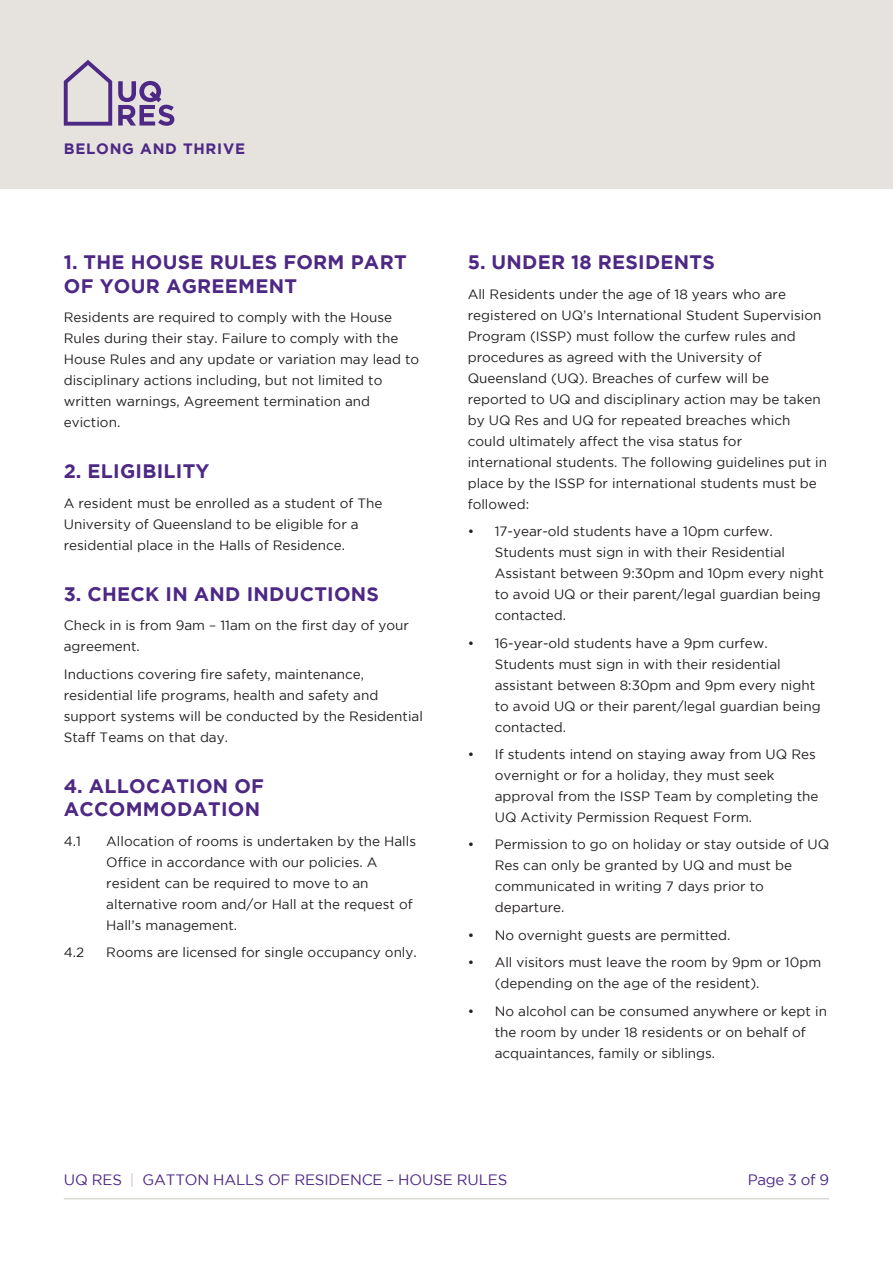
<style>
.page{position:relative;width:893px;height:1263px;background:#fff}
.page>*{position:absolute;margin:0;border:0;box-sizing:border-box;transform-origin:0 0}
.t1{font:700 19.5px/23.4px "Gotham";letter-spacing:.015em;color:#4d2884}
.t2{font:15px "Gotham";letter-spacing:-.01em;color:#4d2884}
.t3{font:700 15px "Gotham";letter-spacing:.05em;color:#4d2884}
.Copy{font:13.5px/21px "Gotham";color:#231f20}
.s1{color:#cdc7c1}
</style>
<div class="page">
<div style="left:0;top:0;width:893px;height:189px;background:#e6e2de"></div>
<hr style="left:64px;top:1198px;width:765px;height:1px;background:#cdc7c1">
<svg style="left:64px;top:60px;width:48px;height:66px"></svg>
<svg style="left:118px;top:81px;width:56px;height:45px"></svg>
<p class="t3" style="left:64px;top:140px;width:183px">BELONG AND THRIVE</p>
<p class="t1" style="left:64px;top:250px;width:344px">1. THE HOUSE RULES FORM PART<br>OF YOUR AGREEMENT</p>
<p class="Copy" style="left:64px;top:307px;width:357px">Residents are required to comply with the House Rules during their stay. Failure to comply with the House Rules and any update or variation may lead to disciplinary actions including, but not limited to written warnings, Agreement termination and eviction.</p>
<p class="t1" style="left:64px;top:459px;width:147px">2. ELIGIBILITY</p>
<p class="Copy" style="left:64px;top:492px;width:320px">A resident must be enrolled as a student of The<br>University of Queensland to be eligible for a residential place in the Halls of Residence.</p>
<p class="t1" style="left:64px;top:582px;width:317px">3. CHECK IN AND INDUCTIONS</p>
<p class="Copy" style="left:64px;top:615px;width:347px">Check in is from 9am – 11am on the first day of your agreement.</p>
<p class="Copy" style="left:64px;top:663px;width:361px">Inductions covering fire safety, maintenance, residential life programs, health and safety and support systems will be conducted by the Residential Staff Teams on that day.</p>
<p class="t1" style="left:64px;top:774px;width:202px">4. ALLOCATION OF<br>ACCOMMODATION</p>
<p class="Copy" style="left:64px;top:830px;width:19px">4.1</p>
<p class="Copy" style="left:106px;top:830px;width:311px">Allocation of rooms is undertaken by the Halls Office in accordance with our policies. A resident can be required to move to an alternative room and/or Hall at the request of Hall’s management.</p>
<p class="Copy" style="left:64px;top:942px;width:22px">4.2</p>
<p class="Copy" style="left:106px;top:942px;width:312px">Rooms are licensed for single occupancy only.</p>
<p class="t1" style="left:468px;top:250px;width:249px">5. UNDER 18 RESIDENTS</p>
<p class="Copy" style="left:468px;top:283px;width:361px">All Residents under the age of 18 years who are registered on UQ’s International Student Supervision Program (ISSP) must follow the curfew rules and procedures as agreed with the University of Queensland (UQ). Breaches of curfew will be reported to UQ and disciplinary action may be taken by UQ Res and UQ for repeated breaches which could ultimately affect the visa status for international students. The following guidelines put in place by the ISSP for international students must be followed:</p>
<p class="Copy" style="left:495px;top:521px;width:331px;text-indent:-27px">• 17-year-old students have a 10pm curfew.<br>Students must sign in with their Residential Assistant between 9:30pm and 10pm every night to avoid UQ or their parent/legal guardian being contacted.</p>
<p class="Copy" style="left:495px;top:632px;width:327px;text-indent:-27px">• 16-year-old students have a 9pm curfew.<br>Students must sign in with their residential assistant between 8:30pm and 9pm every night to avoid UQ or their parent/legal guardian being contacted.</p>
<p class="Copy" style="left:495px;top:744px;width:325px;text-indent:-27px">• If students intend on staying away from UQ Res overnight or for a holiday, they must seek approval from the ISSP Team by completing the UQ Activity Permission Request Form.</p>
<p class="Copy" style="left:495px;top:834px;width:336px;text-indent:-27px">• Permission to go on holiday or stay outside of UQ Res can only be granted by UQ and must be communicated in writing 7 days prior to departure.</p>
<p class="Copy" style="left:468px;top:924px;width:264px">• No overnight guests are permitted.</p>
<p class="Copy" style="left:495px;top:952px;width:328px;text-indent:-27px">• All visitors must leave the room by 9pm or 10pm (depending on the age of the resident).</p>
<p class="Copy" style="left:495px;top:1000px;width:334px;text-indent:-27px">• No alcohol can be consumed anywhere or kept in the room by under 18 residents or on behalf of acquaintances, family or siblings.</p>
<p class="t2" style="left:64px;top:1171px;width:445px">UQ RES <span class="s1">|</span> GATTON HALLS OF RESIDENCE – HOUSE RULES</p>
<p class="t2" style="left:748px;top:1171px;width:83px">Page 3 of 9</p>
</div>
